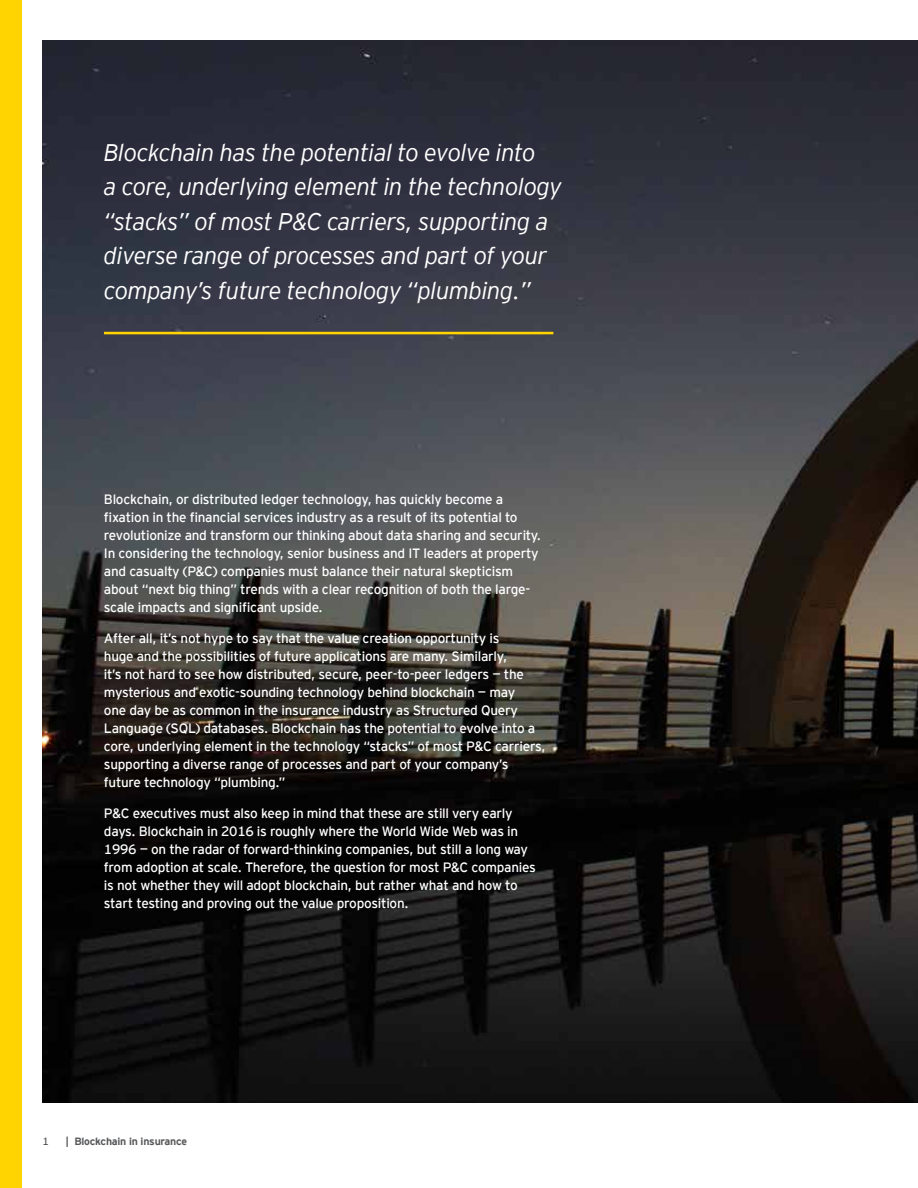
<style>
.page{position:relative;width:918px;height:1188px;background:#fff}
.page>*{position:absolute;margin:0;border:0;box-sizing:border-box;transform-origin:0 0}
.t1{font:italic 300 24px/34.5px "EY Interstate";letter-spacing:-.02em;color:#fff}
.t2{font:13.5px/18px "EY Interstate";letter-spacing:-.02em;color:#fff}
.t3{font:700 10.5px "EY Interstate";letter-spacing:-.02em;color:#58595b}
.t4{font:10.5px "EY Interstate";color:#58595b}
</style>
<div class="page">
<img style="left:43px;top:40px;width:875px;height:1063px">
<div style="left:0;top:0;width:22px;height:1188px;background:#ffd400"></div>
<hr style="left:104px;top:332px;width:449px;height:2px;background:#ffd400">
<h1 class="t1" style="left:104px;top:134px;width:460px">Blockchain has the potential to evolve into<br>a core, underlying element in the technology “stacks” of most P&amp;C carriers, supporting a diverse range of processes and part of your company’s future technology “plumbing.”</h1>
<p class="t2" style="left:104px;top:489px;width:439px">Blockchain, or distributed ledger technology, has quickly become a fixation in the financial services industry as a result of its potential to revolutionize and transform our thinking about data sharing and security.<br>In considering the technology, senior business and IT leaders at property and casualty (P&amp;C) companies must balance their natural skepticism about “next big thing” trends with a clear recognition of both the large&shy;scale impacts and significant upside.</p>
<p class="t2" style="left:104px;top:628px;width:443px">After all, it’s not hype to say that the value creation opportunity is<br>huge and the possibilities of future applications are many. Similarly,<br>it’s not hard to see how distributed, secure, peer-to-peer ledgers — the mysterious and exotic-sounding technology behind blockchain — may<br>one day be as common in the insurance industry as Structured Query Language (SQL) databases. Blockchain has the potential to evolve into a core, underlying element in the technology “stacks” of most P&amp;C carriers, supporting a diverse range of processes and part of your company’s future technology “plumbing.”</p>
<p class="t2" style="left:104px;top:804px;width:433px">P&amp;C executives must also keep in mind that these are still very early days. Blockchain in 2016 is roughly where the World Wide Web was in 1996 — on the radar of forward-thinking companies, but still a long way from adoption at scale. Therefore, the question for most P&amp;C companies is not whether they will adopt blockchain, but rather what and how to start testing and proving out the value proposition.</p>
<p class="t4" style="left:43px;top:1133px;width:8px">1</p>
<p class="t3" style="left:66px;top:1133px;width:123px">| Blockchain in insurance</p>
</div>
